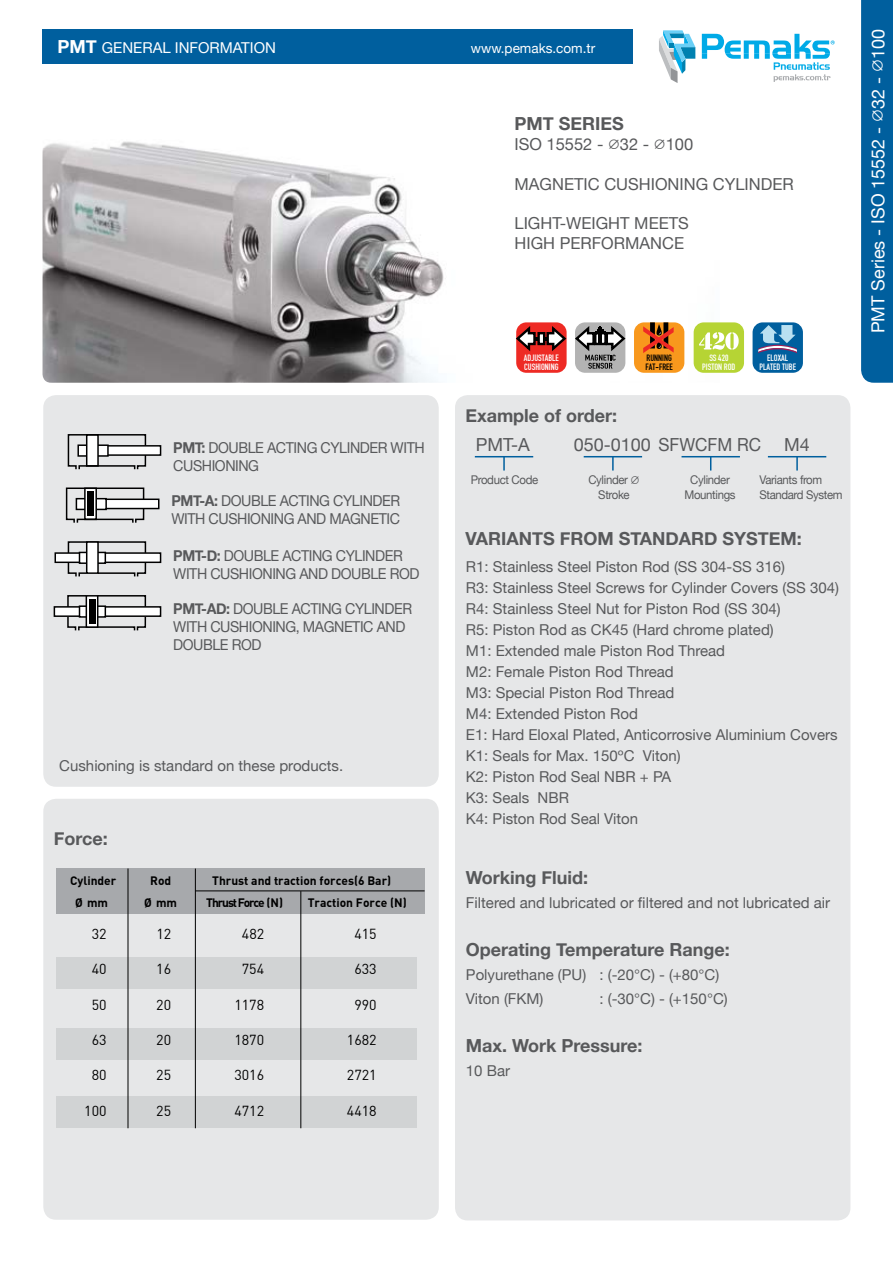
<style>
.page{position:relative;width:893px;height:1263px;background:#fff}
.page>*{position:absolute;margin:0;border:0;box-sizing:border-box;transform-origin:0 0}
.t1{font:700 18px "Helvetica Neue";color:#58595b}
.t2{font:18px "Helvetica Neue";color:#fff}
.t3{font:18px "Helvetica Neue";color:#58595b}
.t4{font:16.5px/19.8px "Helvetica Neue";color:#58595b}
.t5{font:15px/21px "Helvetica Neue";color:#58595b}
.t6{font:15px/18px "Helvetica Neue";letter-spacing:-.03em;color:#58595b;scale:.95 1}
.t7{font:15px "Helvetica Neue";color:#fff}
.t8{font:14.25px "DINTR";color:#000}
.t9{font:13.5px "Helvetica Neue";color:#fff}
.t10{font:12px "Helvetica Neue";letter-spacing:-.03em;color:#58595b;scale:.95 1}
.t11{font:12px "DINTR Bold";color:#000}
.t12{font:12px "DINTR Bold";letter-spacing:-.09em;color:#000}
.t13{font:9px/9px "DIN Engschrift TR";color:#fff;text-align:center}
.t14{font:9px/9px "DIN Engschrift TR";color:#000}
.s1{font-weight:700;font-size:18px}
.s2{font-weight:700}
</style>
<div class="page">
<div style="left:861px;top:0;width:32px;height:383px;background:#005f9e"></div>
<div style="left:43px;top:30px;width:589px;height:34px;background:#005f9e"></div>
<svg style="left:659px;top:30px;width:36px;height:53px"></svg>
<svg style="left:702px;top:34px;width:133px;height:48px"></svg>
<img style="left:43px;top:141px;width:658px;height:242px">
<div style="left:43px;top:395px;width:396px;height:392px;background:#e6e7e8;border-radius:13px"></div>
<div style="left:455px;top:395px;width:395px;height:825px;background:#e6e7e8;border-radius:13px"></div>
<div style="left:93px;top:446px;width:68px;height:9px;background:#fff"></div>
<div style="left:92px;top:445px;width:69px;height:11px;border:1px solid #000"></div>
<svg style="left:67px;top:434px;width:80px;height:36px"></svg>
<svg style="left:67px;top:541px;width:80px;height:36px"></svg>
<div style="left:55px;top:553px;width:106px;height:9px;background:#fff"></div>
<div style="left:55px;top:552px;width:106px;height:11px;border:1px solid #000"></div>
<div style="left:79px;top:552px;width:26px;height:11px;background:#fff"></div>
<div style="left:79px;top:552px;width:27px;height:12px;border:1px solid #000"></div>
<div style="left:87px;top:542px;width:11px;height:31px;background:#fff"></div>
<div style="left:86px;top:541px;width:13px;height:33px;border:1px solid #000"></div>
<hr style="left:475px;top:456px;width:58px;height:1px;background:#005f9e">
<svg style="left:503px;top:457px;width:2px;height:13px"></svg>
<hr style="left:584px;top:456px;width:58px;height:1px;background:#005f9e">
<svg style="left:612px;top:457px;width:2px;height:13px"></svg>
<hr style="left:681px;top:456px;width:59px;height:1px;background:#005f9e">
<svg style="left:710px;top:457px;width:1px;height:13px"></svg>
<hr style="left:768px;top:456px;width:58px;height:1px;background:#005f9e">
<svg style="left:796px;top:457px;width:2px;height:13px"></svg>
<div style="left:91px;top:499px;width:68px;height:9px;background:#fff"></div>
<div style="left:90px;top:498px;width:69px;height:11px;border:1px solid #000"></div>
<svg style="left:65px;top:487px;width:80px;height:36px"></svg>
<div style="left:87px;top:491px;width:7px;height:25px;background:#000"></div>
<svg style="left:67px;top:595px;width:80px;height:36px"></svg>
<div style="left:54px;top:607px;width:107px;height:9px;background:#fff"></div>
<div style="left:54px;top:606px;width:107px;height:11px;border:2px solid #000"></div>
<div style="left:43px;top:799px;width:396px;height:421px;background:#e6e7e8;border-radius:13px"></div>
<div style="left:56px;top:868px;width:369px;height:46px;background:#a7a9ac"></div>
<div style="left:56px;top:957px;width:360px;height:31px;background:#d1d3d4"></div>
<hr style="left:195px;top:891px;width:230px;height:1px;background:#000">
<div style="left:56px;top:1028px;width:360px;height:32px;background:#d1d3d4"></div>
<div style="left:56px;top:1096px;width:360px;height:32px;background:#d1d3d4"></div>
<hr style="left:128px;top:868px;width:1px;height:260px;background:#000">
<hr style="left:195px;top:868px;width:1px;height:260px;background:#000">
<hr style="left:301px;top:891px;width:1px;height:237px;background:#000">
<svg style="left:81px;top:607px;width:23px;height:9px"></svg>
<div style="left:79px;top:605px;width:27px;height:13px;border:1px solid #000"></div>
<svg style="left:89px;top:598px;width:6px;height:27px"></svg>
<div style="left:86px;top:595px;width:12px;height:33px;border:2px solid #000"></div>
<div style="left:89px;top:599px;width:6px;height:24px;background:#000"></div>
<div style="left:575px;top:322px;width:50px;height:51px;background:#b3b3b3;border-radius:10px"></div>
<div style="left:634px;top:322px;width:50px;height:51px;background:#f8981d;border-radius:10px"></div>
<div style="left:650px;top:322px;width:5px;height:26px;background:#000"></div>
<div style="left:663px;top:322px;width:5px;height:26px;background:#000"></div>
<svg style="left:643px;top:324px;width:31px;height:29px"></svg>
<div style="left:516px;top:322px;width:51px;height:51px;background:#ee2a24;border-radius:10px"></div>
<svg style="left:545px;top:323px;width:82px;height:46px"></svg>
<svg style="left:514px;top:323px;width:22px;height:31px"></svg>
<hr style="left:536px;top:337px;width:11px;height:4px;background:#000">
<div style="left:539px;top:333px;width:5px;height:11px;background:#fff"></div>
<div style="left:537px;top:332px;width:8px;height:13px;border:2px solid #000"></div>
<div style="left:753px;top:322px;width:50px;height:51px;background:#005f9e;border-radius:10px"></div>
<svg style="left:758px;top:325px;width:39px;height:29px"></svg>
<div style="left:694px;top:322px;width:50px;height:51px;background:#b6d434;border-radius:10px"></div>
<svg style="left:699px;top:332px;width:40px;height:18px"></svg>
<p class="t7" style="left:58px;top:37px;width:220px"><span class="s1">PMT</span> GENERAL INFORMATION</p>
<p class="t6" style="left:173px;top:439px;width:266px"><span class="s2">PMT:</span> DOUBLE ACTING CYLINDER WITH<br>CUSHIONING</p>
<p class="t6" style="left:171px;top:493px;width:242px"><span class="s2">PMT-A:</span> DOUBLE ACTING CYLINDER<br>WITH CUSHIONING AND MAGNETIC</p>
<p class="t6" style="left:173px;top:547px;width:261px"><span class="s2">PMT-D:</span> DOUBLE ACTING CYLINDER<br>WITH CUSHIONING AND DOUBLE ROD</p>
<p class="t6" style="left:173px;top:600px;width:253px"><span class="s2">PMT-AD:</span> DOUBLE ACTING CYLINDER<br>WITH CUSHIONING, MAGNETIC AND<br>DOUBLE ROD</p>
<p class="t5" style="left:59px;top:756px;width:285px">Cushioning is standard on these products.</p>
<p class="t1" style="left:54px;top:825px;width:56px">Force:</p>
<p class="t11" style="left:70px;top:873px;width:48px">Cylinder</p>
<p class="t11" style="left:150px;top:873px;width:23px">Rod</p>
<p class="t11" style="left:212px;top:873px;width:180px">Thrust and traction forces(6 Bar)</p>
<p class="t11" style="left:75px;top:894px;width:34px">Ø mm</p>
<p class="t11" style="left:144px;top:894px;width:34px">Ø mm</p>
<p class="t12" style="left:206px;top:894px;width:78px">Thrust Force (N)</p>
<p class="t11" style="left:308px;top:894px;width:100px">Traction Force (N)</p>
<p class="t8" style="left:92px;top:925px;width:16px">32</p>
<p class="t8" style="left:156px;top:925px;width:16px">12</p>
<p class="t8" style="left:242px;top:925px;width:24px">482</p>
<p class="t8" style="left:354px;top:925px;width:24px">415</p>
<p class="t8" style="left:92px;top:960px;width:16px">40</p>
<p class="t8" style="left:156px;top:960px;width:16px">16</p>
<p class="t8" style="left:242px;top:960px;width:24px">754</p>
<p class="t8" style="left:354px;top:960px;width:24px">633</p>
<p class="t8" style="left:92px;top:995px;width:16px">50</p>
<p class="t8" style="left:156px;top:995px;width:16px">20</p>
<p class="t8" style="left:234px;top:995px;width:31px">1178</p>
<p class="t8" style="left:354px;top:995px;width:24px">990</p>
<p class="t8" style="left:92px;top:1031px;width:16px">63</p>
<p class="t8" style="left:156px;top:1031px;width:16px">20</p>
<p class="t8" style="left:234px;top:1031px;width:31px">1870</p>
<p class="t8" style="left:347px;top:1031px;width:31px">1682</p>
<p class="t8" style="left:92px;top:1066px;width:16px">80</p>
<p class="t8" style="left:156px;top:1066px;width:16px">25</p>
<p class="t8" style="left:234px;top:1066px;width:31px">3016</p>
<p class="t8" style="left:347px;top:1066px;width:31px">2721</p>
<p class="t8" style="left:84px;top:1102px;width:24px">100</p>
<p class="t8" style="left:156px;top:1102px;width:16px">25</p>
<p class="t8" style="left:234px;top:1102px;width:31px">4712</p>
<p class="t8" style="left:347px;top:1102px;width:31px">4418</p>
<p class="t9" style="left:471px;top:39px;width:126px">www.pemaks.com.tr</p>
<p class="t1" style="left:514px;top:110px;width:111px">PMT SERIES</p>
<p class="t4" style="left:514px;top:135px;width:180px">ISO 15552 - ∅32 - ∅100</p>
<p class="t4" style="left:514px;top:175px;width:281px">MAGNETIC CUSHIONING CYLINDER</p>
<p class="t4" style="left:514px;top:215px;width:176px">LIGHT-WEIGHT MEETS<br>HIGH PERFORMANCE</p>
<p class="t13" style="left:524px;top:353px;width:37px;text-align:left">ADJUSTABLE<br>CUSHIONING</p>
<p class="t13" style="left:759px;top:353px;width:38px">ELOXAL<br>PLATED TUBE</p>
<p class="t13" style="left:702px;top:353px;width:35px">SS 420<br>PISTON ROD</p>
<p class="t14" style="left:645px;top:353px;width:29px">RUNNING<br>FAT-FREE</p>
<p class="t1" style="left:465px;top:401px;width:153px">Example of order:</p>
<p class="t3" style="left:476px;top:431px;width:56px">PMT-A</p>
<p class="t3" style="left:574px;top:431px;width:189px">050-0100 SFWCFM RC</p>
<p class="t3" style="left:784px;top:431px;width:27px">M4</p>
<p class="t10" style="left:471px;top:471px;width:72px">Product Code</p>
<p class="t10" style="left:588px;top:471px;width:56px">Cylinder ∅</p>
<p class="t10" style="left:690px;top:471px;width:43px">Cylinder</p>
<p class="t10" style="left:759px;top:471px;width:68px">Variants from</p>
<p class="t10" style="left:598px;top:486px;width:35px">Stroke</p>
<p class="t10" style="left:684px;top:486px;width:55px">Mountings</p>
<p class="t10" style="left:759px;top:486px;width:89px">Standard System</p>
<p class="t1" style="left:465px;top:524px;width:338px">VARIANTS FROM STANDARD SYSTEM:</p>
<p class="t5" style="left:466px;top:557px;width:375px">R1: Stainless Steel Piston Rod (SS 304-SS 316)<br>R3: Stainless Steel Screws for Cylinder Covers (SS 304)<br>R4: Stainless Steel Nut for Piston Rod (SS 304)<br>R5: Piston Rod as CK45 (Hard chrome plated)<br>M1: Extended male Piston Rod Thread<br>M2: Female Piston Rod Thread<br>M3: Special Piston Rod Thread<br>M4: Extended Piston Rod<br>E1: Hard Eloxal Plated, Anticorrosive Aluminium Covers K1: Seals for Max. 150ºC Viton)<br>K2: Piston Rod Seal NBR + PA<br>K3: Seals NBR<br>K4: Piston Rod Seal Viton</p>
<p class="t1" style="left:466px;top:863px;width:124px">Working Fluid:</p>
<p class="t5" style="left:466px;top:893px;width:366px">Filtered and lubricated or filtered and not lubricated air</p>
<p class="t1" style="left:466px;top:935px;width:265px">Operating Temperature Range:</p>
<p class="t5" style="left:466px;top:963px;width:255px;line-height:24px">Polyurethane (PU) : (-20°C) - (+80°C)<br>Viton (FKM)</p>
<p class="t5" style="left:599px;top:989px;width:130px">: (-30°C) - (+150°C)</p>
<p class="t1" style="left:466px;top:1031px;width:178px">Max. Work Pressure:</p>
<p class="t5" style="left:466px;top:1061px;width:46px">10 Bar</p>
<p class="t2" style="left:865px;top:333px;width:306px;rotate:-90deg">PMT Series - ISO 15552 - ∅32 - ∅100</p>
</div>
